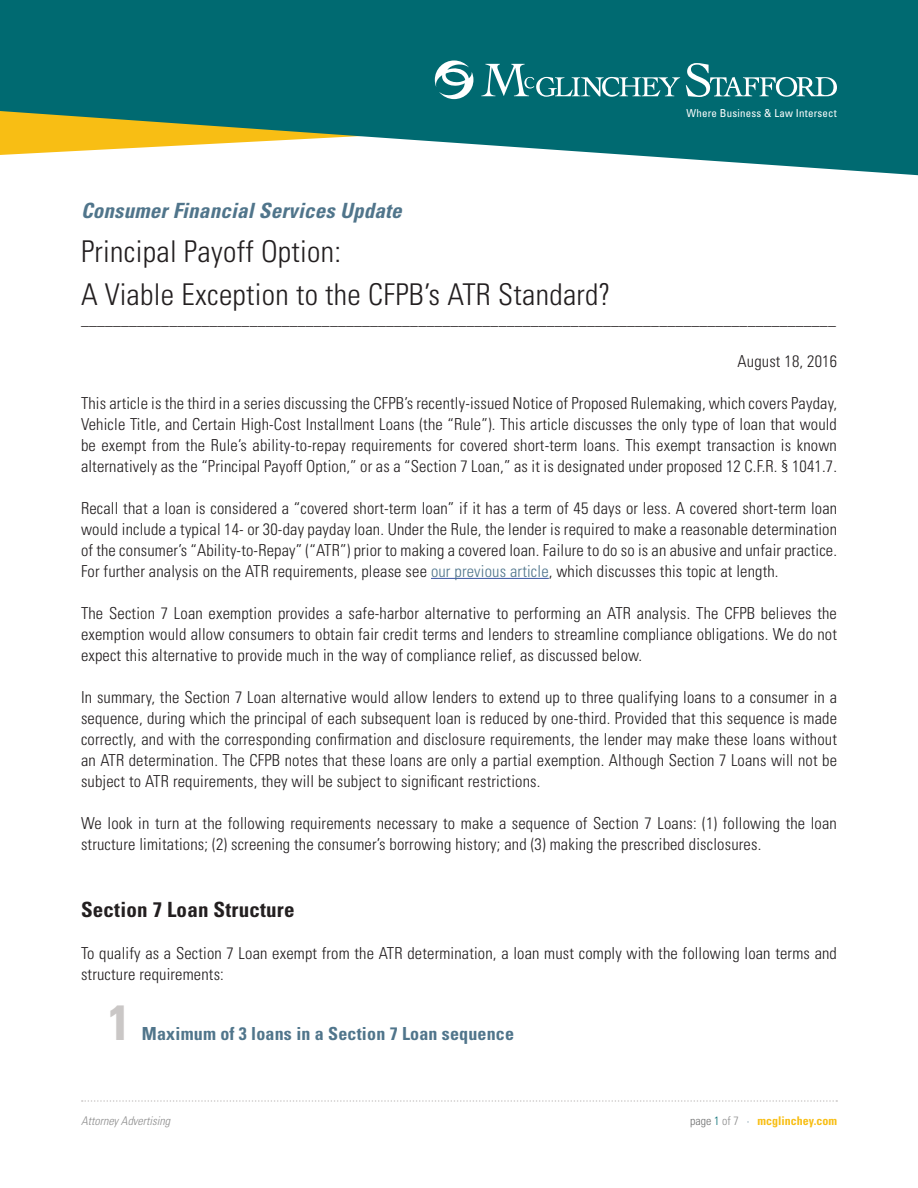
<style>
.page{position:relative;width:918px;height:1188px;background:#fff}
.page>*{position:absolute;margin:0;border:0;box-sizing:border-box;transform-origin:0 0}
.t1{font:700 condensed 49.5px "Univers LT Std";color:#cac7c6}
.t2{font:300 condensed 30px/43.5px "Univers LT Std";letter-spacing:.01em;color:#231f20}
.t3{font:italic 700 condensed 21px "Univers LT Std";letter-spacing:.01em;color:#50758b}
.t4{font:700 condensed 21px "Univers LT Std";letter-spacing:.01em;color:#231f20}
.t5{font:700 condensed 18px "Univers LT Std";letter-spacing:.01em;color:#50758b}
.t6{font:300 condensed 16.5px/21px "Univers LT Std";letter-spacing:.01em;color:#231f20;text-align:justify}
.t7{font:300 condensed 15.75px "Univers LT Std";color:#231f20}
.t8{font:700 condensed 12px "Univers LT Std";color:#f8be14}
.t9{font:italic 300 condensed 12px "Univers LT Std";color:#8e8e8e}
.t10{font:condensed 10.95px "Univers LT Std";letter-spacing:.02em;color:#fff}
.s1{color:#50758b}
.s2{font-weight:300;color:#707171}
.s3{font-weight:300;color:#006a71}
.s4{font-weight:300;color:#8e8e8e}
.s5{font-weight:300;color:#50758b}
</style>
<div class="page">
<svg style="left:0;top:0;width:918px;height:175px;background:#328480"></svg>
<hr style="left:431px;top:578px;width:118px;height:1px;background:#3853a3">
<svg style="left:435px;top:60px;width:38px;height:39px"></svg>
<svg style="left:686px;top:63px;width:151px;height:34px;background:#36898f"></svg>
<svg style="left:481px;top:64px;width:199px;height:33px;background:#34888e"></svg>
<svg style="left:82px;top:1100px;width:755px;height:2px"></svg>
<p class="t10" style="left:686px;top:106px;width:152px">Where Business &amp; Law Intersect</p>
<p class="t3" style="left:81px;top:198px;width:322px">Consumer Financial Services Update</p>
<h2 class="t2" style="left:81px;top:229px;width:531px">Principal Payoff Option:<br>A Viable Exception to the CFPB’s ATR Standard?</h2>
<p class="t7" style="left:81px;top:310px;width:756px">______________________________________________________________________________________________</p>
<p class="t6" style="left:738px;top:350px;width:101px">August 18, 2016</p>
<p class="t6" style="left:81px;top:392px;width:758px">This article is the third in a series discussing the CFPB’s recently-issued Notice of Proposed Rulemaking, which covers Payday, Vehicle Title, and Certain High-Cost Installment Loans (the “Rule”). This article discusses the only type of loan that would be exempt from the Rule’s ability-to-repay requirements for covered short-term loans. This exempt transaction is known alternatively as the “Principal Payoff Option,” or as a “Section 7 Loan,” as it is designated under proposed 12 C.F.R. § 1041.7.</p>
<p class="t6" style="left:81px;top:497px;width:758px">Recall that a loan is considered a “covered short-term loan” if it has a term of 45 days or less. A covered short-term loan would include a typical 14- or 30-day payday loan. Under the Rule, the lender is required to make a reasonable determination of the consumer’s “Ability-to-Repay” (“ATR”) prior to making a covered loan. Failure to do so is an abusive and unfair practice.<br>For further analysis on the ATR requirements, please see <span class="s1">our previous article</span>, which discusses this topic at length.</p>
<p class="t6" style="left:81px;top:602px;width:758px">The Section 7 Loan exemption provides a safe-harbor alternative to performing an ATR analysis. The CFPB believes the exemption would allow consumers to obtain fair credit terms and lenders to streamline compliance obligations. We do not expect this alternative to provide much in the way of compliance relief, as discussed below.</p>
<p class="t6" style="left:81px;top:686px;width:758px">In summary, the Section 7 Loan alternative would allow lenders to extend up to three qualifying loans to a consumer in a sequence, during which the principal of each subsequent loan is reduced by one-third. Provided that this sequence is made correctly, and with the corresponding confirmation and disclosure requirements, the lender may make these loans without an ATR determination. The CFPB notes that these loans are only a partial exemption. Although Section 7 Loans will not be subject to ATR requirements, they will be subject to significant restrictions.</p>
<p class="t6" style="left:81px;top:812px;width:757px">We look in turn at the following requirements necessary to make a sequence of Section 7 Loans: (1) following the loan structure limitations; (2) screening the consumer’s borrowing history; and (3) making the prescribed disclosures.</p>
<p class="t4" style="left:81px;top:897px;width:215px">Section 7 Loan Structure</p>
<p class="t6" style="left:81px;top:943px;width:757px">To qualify as a Section 7 Loan exempt from the ATR determination, a loan must comply with the following loan terms and structure requirements:</p>
<h1 class="t1" style="left:108px;top:992px;width:23px">1</h1>
<p class="t5" style="left:142px;top:1023px;width:374px">Maximum of 3 loans in a Section 7 Loan sequence</p>
<p class="t9" style="left:81px;top:1114px;width:91px">Attorney Advertising</p>
<p class="t8" style="left:690px;top:1113px;width:148px"><span class="s2">page</span> <span class="s3">1</span> <span class="s4">of 7</span> <span class="s5">·</span> mcglinchey.com</p>
</div>
